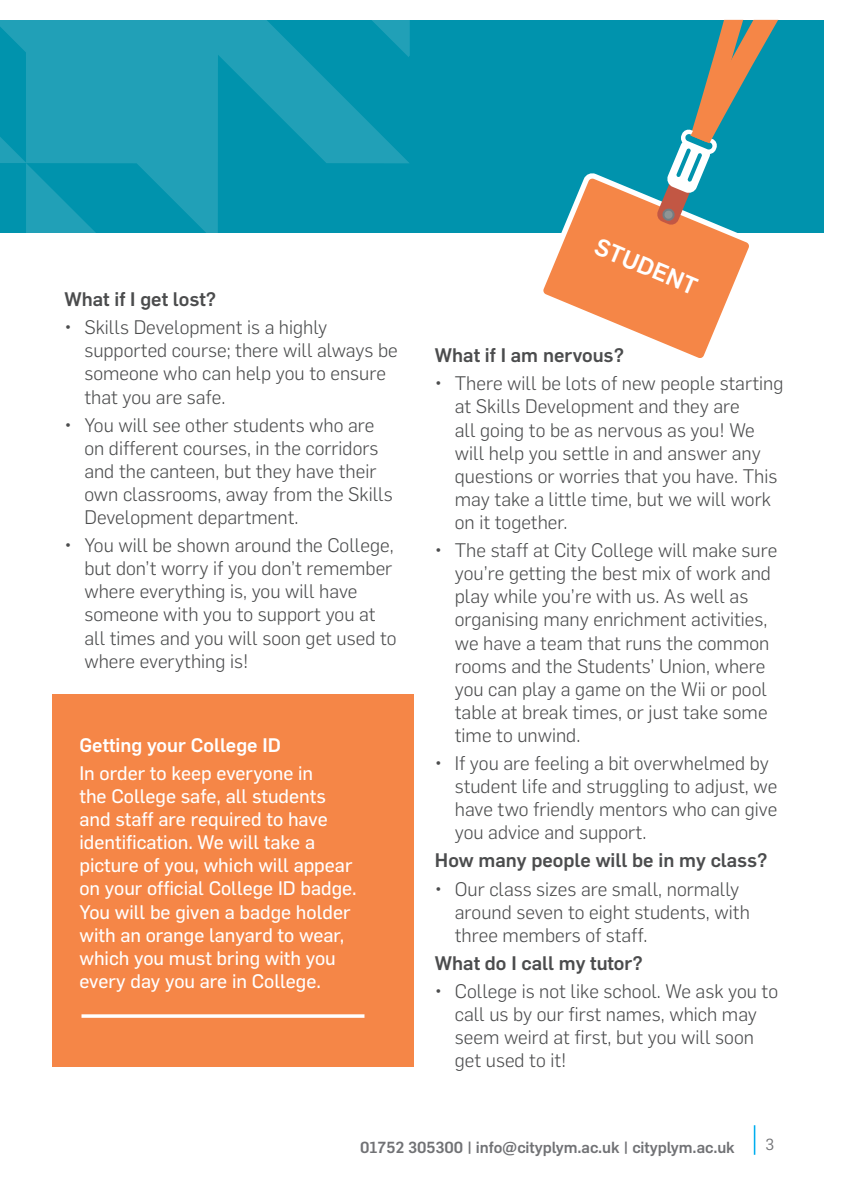
<style>
.page{position:relative;width:844px;height:1191px;background:#fff}
.page>*{position:absolute;margin:0;border:0;box-sizing:border-box;transform-origin:0 0}
.t1{font:500 23.97px "Flama";color:#fff}
.t2{font:300 19.25px/23.1px "Flama";color:#4b4c4d}
.t3{font:19.25px/23.1px "Flama Basic";color:#fff}
.t4{font:500 19.25px "Flama";color:#4b4c4d}
.t5{font:500 19.25px "Flama";color:#fff}
.t6{font:500 15.75px "Flama";letter-spacing:-.005em;color:#717275}
.t7{font:15.75px "Flama";color:#717275}
</style>
<div class="page">
<div style="left:53px;top:694px;width:361px;height:373px;background:#f58647"></div>
<hr style="left:81px;top:1014px;width:283px;height:3px;background:#fff">
<div style="left:0;top:20px;width:823px;height:212px;background:#0093ad"></div>
<svg style="left:0;top:20px;width:409px;height:212px"></svg>
<svg style="left:539px;top:20px;width:284px;height:338px"></svg>
<hr style="left:753px;top:1125px;width:2px;height:29px;background:#00aeef">
<p class="t4" style="left:64px;top:285px;width:153px">What if I get lost?</p>
<p class="t2" style="left:84px;top:315px;width:315px;text-indent:-20px">• Skills Development is a highly supported course; there will always be someone who can help you to ensure that you are safe.</p>
<p class="t2" style="left:84px;top:412px;width:310px;text-indent:-20px">• You will see other students who are on different courses, in the corridors and the canteen, but they have their own classrooms, away from the Skills Development department.</p>
<p class="t2" style="left:84px;top:532px;width:313px;text-indent:-20px">• You will be shown around the College, but don’t worry if you don’t remember where everything is, you will have someone with you to support you at all times and you will soon get used to where everything is!</p>
<p class="t5" style="left:79px;top:731px;width:203px">Getting your College ID</p>
<p class="t3" style="left:79px;top:760px;width:279px">In order to keep everyone in<br>the College safe, all students and staff are required to have identifcation. We will take a picture of you, which will appear on your offcial College ID badge.<br>You will be given a badge holder with an orange lanyard to wear, which you must bring with you every day you are in College.</p>
<p class="t1" style="left:602px;top:229px;width:110px;rotate:23deg">STUDENT</p>
<p class="t4" style="left:435px;top:341px;width:190px">What if I am nervous?</p>
<p class="t2" style="left:454px;top:371px;width:330px;text-indent:-20px">• There will be lots of new people starting at Skills Development and they are<br>all going to be as nervous as you! We will help you settle in and answer any questions or worries that you have. This may take a little time, but we will work on it together.</p>
<p class="t2" style="left:454px;top:537px;width:324px;text-indent:-20px">• The staff at City College will make sure you’re getting the best mix of work and play while you’re with us. As well as organising many enrichment activities, we have a team that runs the common rooms and the Students’ Union, where you can play a game on the Wii or pool table at break times, or just take some time to unwind.</p>
<p class="t2" style="left:454px;top:750px;width:324px;text-indent:-20px">• If you are feeling a bit overwhelmed by student life and struggling to adjust, we have two friendly mentors who can give you advice and support.</p>
<p class="t4" style="left:435px;top:846px;width:334px">How many people will be in my class?</p>
<p class="t2" style="left:454px;top:876px;width:296px;text-indent:-20px">• Our class sizes are small, normally around seven to eight students, with three members of staff.</p>
<p class="t4" style="left:435px;top:949px;width:209px">What do I call my tutor?</p>
<p class="t2" style="left:454px;top:978px;width:325px;text-indent:-20px">• College is not like school. We ask you to call us by our frst names, which may seem weird at frst, but you will soon get used to it!</p>
<p class="t6" style="left:360px;top:1135px;width:376px">01752 305300 | info@cityplym.ac.uk | cityplym.ac.uk</p>
<p class="t7" style="left:765px;top:1133px;width:10px">3</p>
</div>
